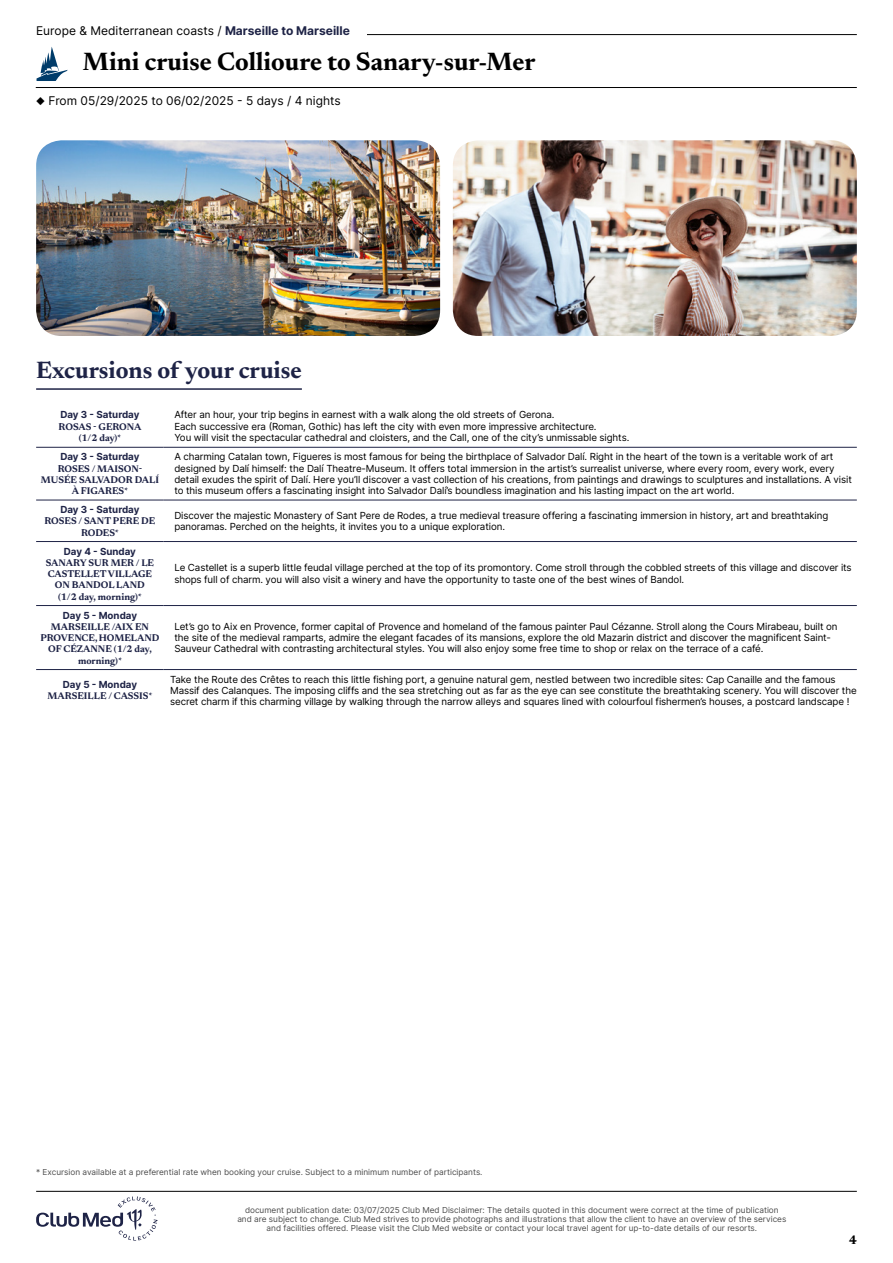
<style>
.page{position:relative;width:893px;height:1263px;background:#fff}
.page>*{position:absolute;margin:0;border:0;box-sizing:border-box;transform-origin:0 0}
.t1{font:700 25.5px "Newsreader 24 pt";color:#000}
.t2{font:700 24px "Newsreader 24 pt";color:#1e2346}
.t3{font:700 12.6px "Newsreader 24 pt";color:#000}
.t4{font:12px "Inter";color:#000}
.t5{font:9.75px/11.2px "Inter";letter-spacing:-.01em;color:#000}
.t6{font:700 9.75px/11.2px "Newsreader 24 pt";color:#1e2346;text-align:center}
.t7{font:700 9.75px "Inter";color:#1e2346}
.t8{font:8.25px/9px "Inter";color:#4d4d4d;text-align:center}
.s1{font-weight:700;color:#1e2346}
</style>
<div class="page">
<hr style="left:107px;top:34px;width:750px;height:1px;background:#000">
<hr style="left:36px;top:87px;width:821px;height:1px;background:#000">
<svg style="left:36px;top:47px;width:32px;height:34px"></svg>
<div style="left:36px;top:26px;width:331px;height:17px;background:#fff"></div>
<img style="left:36px;top:140px;width:404px;height:196px">
<img style="left:453px;top:140px;width:404px;height:196px">
<hr style="left:36px;top:388px;width:266px;height:2px;background:#1e2346">
<hr style="left:36px;top:447px;width:128px;height:1px;background:#1e2346">
<hr style="left:164px;top:447px;width:693px;height:1px;background:#1e2346">
<hr style="left:36px;top:500px;width:128px;height:1px;background:#1e2346">
<hr style="left:164px;top:500px;width:693px;height:1px;background:#1e2346">
<hr style="left:36px;top:541px;width:128px;height:1px;background:#1e2346">
<hr style="left:164px;top:541px;width:693px;height:1px;background:#1e2346">
<hr style="left:36px;top:605px;width:128px;height:1px;background:#1e2346">
<hr style="left:36px;top:669px;width:128px;height:1px;background:#1e2346">
<hr style="left:164px;top:605px;width:693px;height:1px;background:#1e2346">
<hr style="left:164px;top:669px;width:693px;height:1px;background:#1e2346">
<svg style="left:36px;top:1196px;width:122px;height:44px"></svg>
<hr style="left:36px;top:1191px;width:821px;height:1px;background:#000">
<p class="t4" style="left:36px;top:22px;width:315px">Europe &amp; Mediterranean coasts / <span class="s1">Marseille to Marseille</span></p>
<h1 class="t1" style="left:83px;top:43px;width:454px">Mini cruise Collioure to Sanary-sur-Mer</h1>
<p class="t4" style="left:36px;top:92px;width:306px">◆ From 05/29/2025 to 06/02/2025 - 5 days / 4 nights</p>
<h2 class="t2" style="left:36px;top:353px;width:267px">Excursions of your cruise</h2>
<p class="t7" style="left:60px;top:408px;width:81px">Day 3 - Saturday</p>
<p class="t6" style="left:59px;top:420px;width:84px">ROSAS - GERONA (1/2 day)*</p>
<p class="t5" style="left:174px;top:409px;width:456px">After an hour, your trip begins in earnest with a walk along the old streets of Gerona.<br>Each successive era (Roman, Gothic) has left the city with even more impressive architecture.<br>You will visit the spectacular cathedral and cloisters, and the Call, one of the city’s unmissable sights.</p>
<p class="t7" style="left:60px;top:450px;width:81px">Day 3 - Saturday</p>
<p class="t6" style="left:41px;top:462px;width:120px">ROSES / MAISON-<br>MUSÉE SALVADOR DALÍ<br>À FIGARES*</p>
<p class="t5" style="left:174px;top:451px;width:679px">A charming Catalan town, Figueres is most famous for being the birthplace of Salvador Dalí. Right in the heart of the town is a veritable work of art designed by Dalí himself: the Dalí Theatre-Museum. It offers total immersion in the artist’s surrealist universe, where every room, every work, every detail exudes the spirit of Dalí. Here you’ll discover a vast collection of his creations, from paintings and drawings to sculptures and installations. A visit to this museum offers a fascinating insight into Salvador Dalí’s boundless imagination and his lasting impact on the art world.</p>
<p class="t7" style="left:60px;top:502px;width:81px">Day 3 - Saturday</p>
<p class="t6" style="left:45px;top:515px;width:112px">ROSES / SANT PERE DE<br>RODES*</p>
<p class="t5" style="left:174px;top:509px;width:655px">Discover the majestic Monastery of Sant Pere de Rodes, a true medieval treasure offering a fascinating immersion in history, art and breathtaking panoramas. Perched on the heights, it invites you to a unique exploration.</p>
<p class="t7" style="left:64px;top:544px;width:74px">Day 4 - Sunday</p>
<p class="t6" style="left:46px;top:556px;width:110px">SANARY SUR MER / LE<br>CASTELLET VILLAGE<br>ON BANDOL LAND (1/2 day, morning)*</p>
<p class="t5" style="left:174px;top:562px;width:679px">Le Castellet is a superb little feudal village perched at the top of its promontory. Come stroll through the cobbled streets of this village and discover its shops full of charm. you will also visit a winery and have the opportunity to taste one of the best wines of Bandol.</p>
<p class="t7" style="left:63px;top:608px;width:76px">Day 5 - Monday</p>
<p class="t6" style="left:40px;top:620px;width:121px">MARSEILLE /AIX EN<br>PROVENCE, HOMELAND<br>OF CÉZANNE (1/2 day, morning)*</p>
<p class="t5" style="left:174px;top:620px;width:665px">Let’s go to Aix en Provence, former capital of Provence and homeland of the famous painter Paul Cézanne. Stroll along the Cours Mirabeau, built on the site of the medieval ramparts, admire the elegant facades of its mansions, explore the old Mazarin district and discover the magnificent Saint-<br>Sauveur Cathedral with contrasting architectural styles. You will also enjoy some free time to shop or relax on the terrace of a café.</p>
<p class="t7" style="left:63px;top:677px;width:76px">Day 5 - Monday</p>
<p class="t6" style="left:48px;top:690px;width:107px">MARSEILLE / CASSIS*</p>
<p class="t5" style="left:170px;top:673px;width:688px">Take the Route des Crêtes to reach this little fishing port, a genuine natural gem, nestled between two incredible sites: Cap Canaille and the famous<br>Massif des Calanques. The imposing cliffs and the sea stretching out as far as the eye can see constitute the breathtaking scenery. You will discover the secret charm if this charming village by walking through the narrow alleys and squares lined with colourfoul fishermen’s houses, a postcard landscape !</p>
<p class="t8" style="left:36px;top:1168px;width:448px">* Excursion available at a preferential rate when booking your cruise. Subject to a minimum number of participants.</p>
<p class="t8" style="left:237px;top:1205px;width:551px">document publication date: 03/07/2025 Club Med Disclaimer: The details quoted in this document were correct at the time of publication and are subject to change. Club Med strives to provide photographs and illustrations that allow the client to have an overview of the services and facilities offered. Please visit the Club Med website or contact your local travel agent for up-to-date details of our resorts.</p>
<p class="t3" style="left:849px;top:1230px;width:9px">4</p>
</div>
